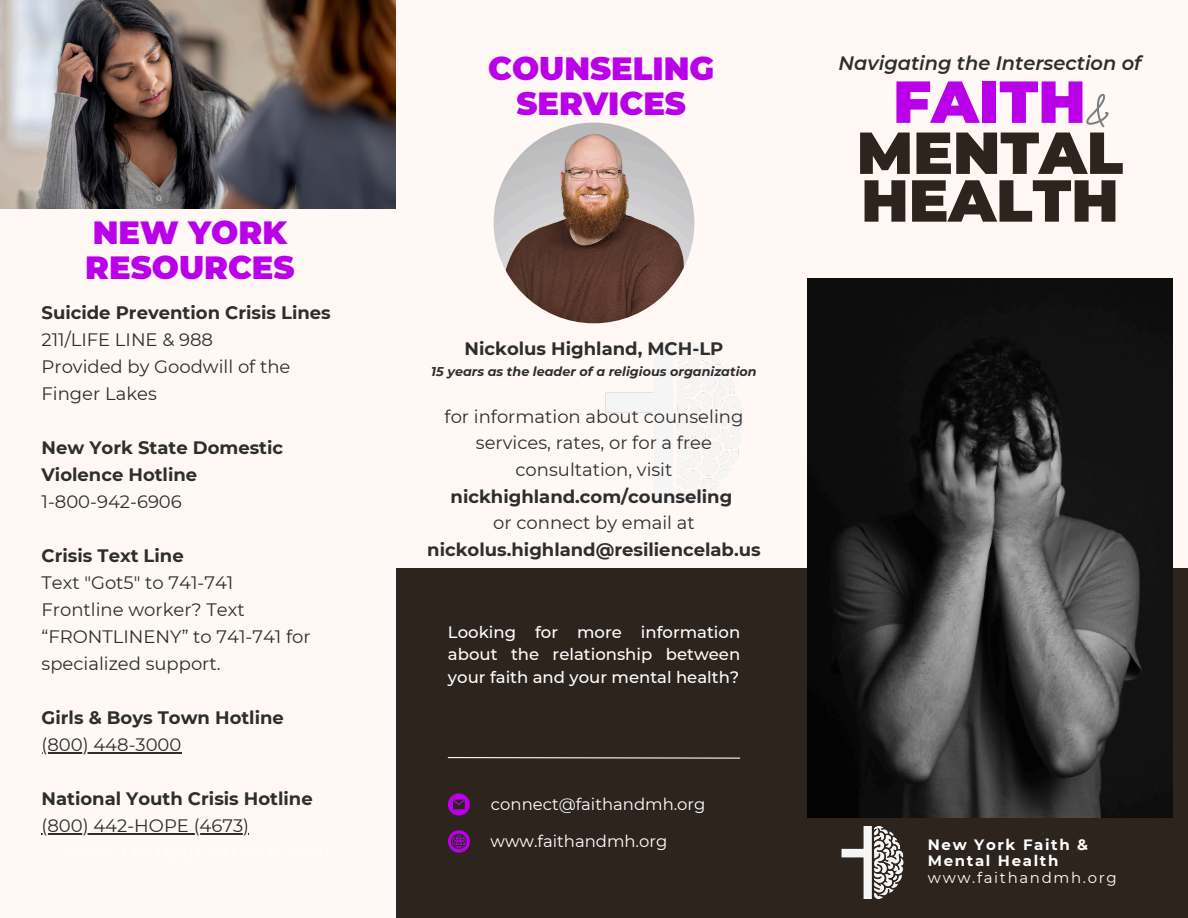
<style>
.page{position:relative;width:1188px;height:918px;background:#fff8f4}
.page>*{position:absolute;margin:0;border:0;box-sizing:border-box;transform-origin:0 0}
.t1{font:900 59.1px/47.7px "Montserrat";color:#2e241e}
.t2{font:900 59.1px "Montserrat";color:#ba00e8}
.t3{font:52.8px "Brittany Signature";color:#797f82}
.t4{font:900 32.1px/34.8px "Montserrat";color:#ba00e8}
.t5{font:italic 600 19.35px "Montserrat";color:#2e2e2e}
.t6{font:18px/27px "Montserrat";color:#2e2e2e}
.t7{font:700 18px/27px "Montserrat";color:#2e2e2e}
.t8{font:500 16.5px/22.5px "Montserrat";color:#fff;text-align:justify}
.t9{font:16.5px "Montserrat";color:#fff}
.t10{font:700 15px/16.8px "Montserrat";letter-spacing:.11em;color:#fff}
.t11{font:italic 700 12.75px "Montserrat";color:#2e2e2e}
.s1{font-weight:700}
.s2{font-weight:400}
</style>
<div class="page">
<div style="left:396px;top:568px;width:792px;height:350px;background:#2e241e"></div>
<img style="left:808px;top:278px;width:364px;height:539px">
<img style="left:0;top:0;width:396px;height:208px">
<svg style="left:448px;top:793px;width:22px;height:23px"></svg>
<svg style="left:448px;top:830px;width:21px;height:23px"></svg>
<svg style="left:447px;top:757px;width:294px;height:2px"></svg>
<img style="left:605px;top:343px;width:138px;height:160px">
<img style="left:841px;top:826px;width:63px;height:72px">
<hr style="left:42px;top:752px;width:139px;height:1px;background:#2e2e2e">
<hr style="left:42px;top:833px;width:207px;height:1px;background:#2e2e2e">
<img style="left:494px;top:123px;width:200px;height:200px;border-radius:50%">
<p class="t4" style="left:85px;top:215px;width:211px">NEW YORK<br>RESOURCES</p>
<h4 class="t6" style="left:42px;top:299px;width:291px"><span class="s1">Suicide Prevention Crisis Lines<br></span>211/LIFE LINE &amp; 988<br>Provided by Goodwill of the<br>Finger Lakes</h4>
<h4 class="t7" style="left:42px;top:434px;width:243px">New York State Domestic<br>Violence Hotline<br><span class="s2">1-800-942-6906</span></h4>
<h6 class="t6" style="left:42px;top:542px;width:271px"><span class="s1">Crisis Text Line<br></span>Text "Got5" to 741-741<br>Frontline worker? Text “FRONTLINENY” to 741-741 for specialized support.</h6>
<h1 class="t7" style="left:42px;top:704px;width:244px">Girls &amp; Boys Town Hotline</h1>
<h3 class="t6" style="left:42px;top:731px;width:141px">(800) 448-3000</h3>
<h3 class="t7" style="left:42px;top:785px;width:273px">National Youth Crisis Hotline</h3>
<p class="t6" style="left:42px;top:812px;width:209px">(800) 442-HOPE (4673)</p>
<p class="t4" style="left:488px;top:52px;width:228px;text-align:center">COUNSELING<br>SERVICES</p>
<p class="t7" style="left:465px;top:335px;width:260px">Nickolus Highland, MCH-LP</p>
<p class="t11" style="left:431px;top:364px;width:327px">15 years as the leader of a religious organization</p>
<h5 class="t6" style="left:427px;top:403px;width:335px;line-height:26.5px;text-align:center">for information about counseling services, rates, or for a free consultation, visit <span class="s1">nickhighland.com/counseling<br></span>or connect by email at <span class="s1">nickolus.highland@resiliencelab.us</span></h5>
<h2 class="t8" style="left:448px;top:621px;width:294px">Looking for more information about the relationship between your faith and your mental health?</h2>
<h4 class="t9" style="left:491px;top:794px;width:216px">connect@faithandmh.org</h4>
<h4 class="t9" style="left:491px;top:831px;width:178px">www.faithandmh.org</h4>
<p class="t5" style="left:839px;top:51px;width:304px">Navigating the Intersection of</p>
<h1 class="t2" style="left:893px;top:66px;width:194px">FAITH</h1>
<h2 class="t1" style="left:857px;top:129px;width:268px">MENTAL<br>HEALTH</h2>
<p class="t3" style="left:1086px;top:71px;width:26px">&amp;</p>
<p class="t10" style="left:928px;top:836px;width:190px">New York Faith &amp;<br>Mental Health <span class="s2">www.faithandmh.org</span></p>
</div>
